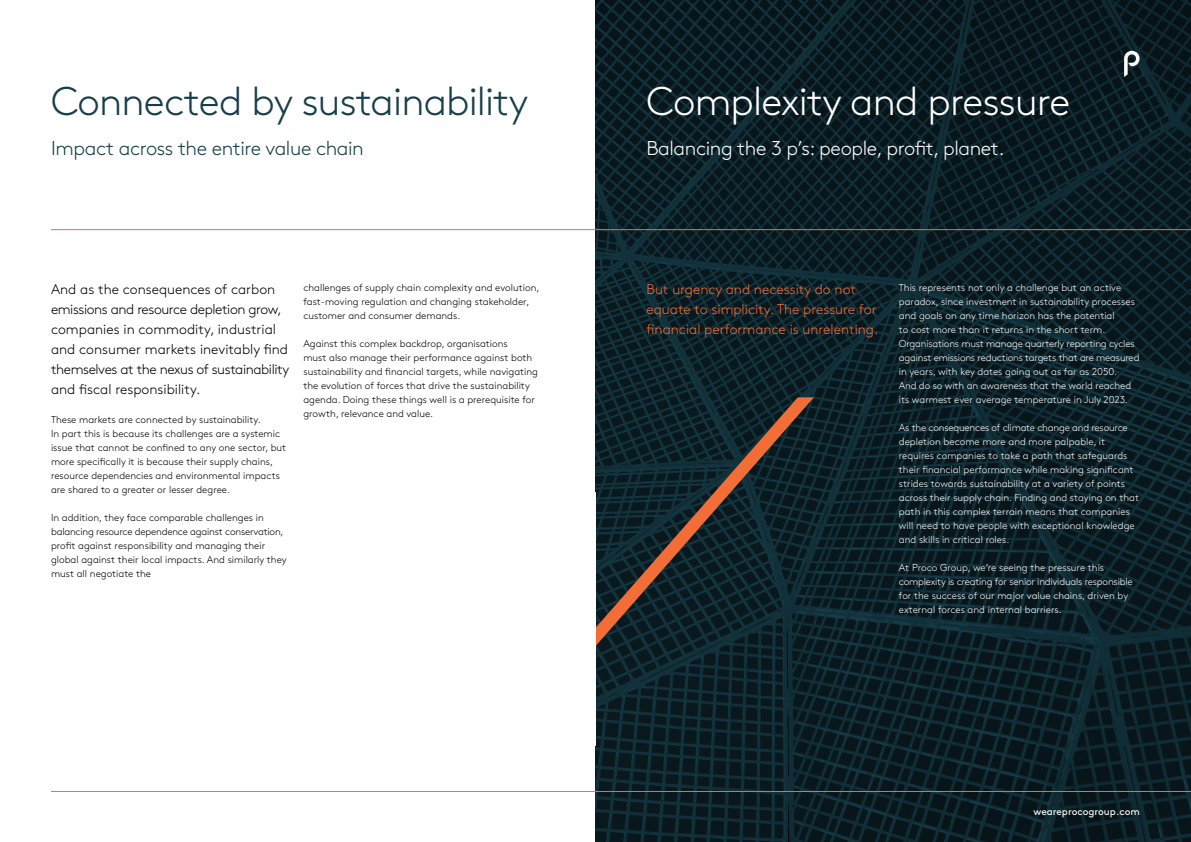
<style>
.page{position:relative;width:1191px;height:842px;background:#fff}
.page>*{position:absolute;margin:0;border:0;box-sizing:border-box;transform-origin:0 0}
.t1{font:300 40px "Brown";letter-spacing:-.02em;color:#173e4b}
.t2{font:300 40px "Brown";letter-spacing:-.02em;color:#fff}
.t3{font:300 20px "Brown";letter-spacing:-.02em;color:#fff}
.t4{font:300 20px "Brown";letter-spacing:-.02em;color:#173e4b}
.t5{font:300 14px/20px "Brown";color:#000}
.t6{font:300 14px/20px "Brown";color:#f36e37}
.t7{font:300 10px/14px "Brown";color:#fff}
.t8{font:300 10px/14px "Brown";color:#000}
.t9{font:10px "Brown";color:#fff}
</style>
<div class="page">
<svg style="left:595px;top:0;width:596px;height:842px;background:#0b2027"></svg>
<hr style="left:51px;top:229px;width:1140px;height:1px;background:#f36e37">
<hr style="left:51px;top:791px;width:1140px;height:1px;background:#f36e37">
<svg style="left:1124px;top:51px;width:15px;height:26px"></svg>
<svg style="left:595px;top:397px;width:219px;height:289px;background:#1d2a2e"></svg>
<h1 class="t1" style="left:51px;top:72px;width:479px">Connected by sustainability</h1>
<h2 class="t4" style="left:51px;top:133px;width:314px">Impact across the entire value chain</h2>
<h3 class="t5" style="left:51px;top:278px;width:240px">And as the consequences of carbon emissions and resource depletion grow, companies in commodity, industrial and consumer markets inevitably find themselves at the nexus of sustainability and fiscal responsibility.</h3>
<p class="t8" style="left:51px;top:412px;width:237px">These markets are connected by sustainability.<br>In part this is because its challenges are a systemic issue that cannot be confined to any one sector, but more specifically it is because their supply chains, resource dependencies and environmental impacts are shared to a greater or lesser degree.</p>
<p class="t8" style="left:51px;top:510px;width:237px">In addition, they face comparable challenges in balancing resource dependence against conservation, profit against responsibility and managing their global against their local impacts. And similarly they must all negotiate the</p>
<p class="t8" style="left:303px;top:280px;width:238px">challenges of supply chain complexity and evolution, fast-moving regulation and changing stakeholder, customer and consumer demands.</p>
<p class="t8" style="left:303px;top:336px;width:236px">Against this complex backdrop, organisations<br>must also manage their performance against both sustainability and financial targets, while navigating the evolution of forces that drive the sustainability agenda. Doing these things well is a prerequisite for growth, relevance and value.</p>
<h1 class="t2" style="left:646px;top:72px;width:425px">Complexity and pressure</h1>
<h2 class="t3" style="left:646px;top:133px;width:359px">Balancing the 3 p’s: people, profit, planet.</h2>
<h3 class="t6" style="left:646px;top:278px;width:233px">But urgency and necessity do not equate to simplicity. The pressure for financial performance is unrelenting.</h3>
<p class="t7" style="left:899px;top:280px;width:242px">This represents not only a challenge but an active paradox, since investment in sustainability processes and goals on any time horizon has the potential<br>to cost more than it returns in the short term.<br>Organisations must manage quarterly reporting cycles against emissions reductions targets that are measured in years, with key dates going out as far as 2050.<br>And do so with an awareness that the world reached its warmest ever average temperature in July 2023.</p>
<p class="t7" style="left:899px;top:420px;width:242px">As the consequences of climate change and resource depletion become more and more palpable, it requires companies to take a path that safeguards their financial performance while making significant strides towards sustainability at a variety of points across their supply chain. Finding and staying on that path in this complex terrain means that companies will need to have people with exceptional knowledge and skills in critical roles.</p>
<p class="t7" style="left:899px;top:560px;width:235px">At Proco Group, we’re seeing the pressure this complexity is creating for senior individuals responsible for the success of our major value chains, driven by external forces and internal barriers.</p>
<p class="t9" style="left:1033px;top:804px;width:108px">weareprocogroup.com</p>
</div>
